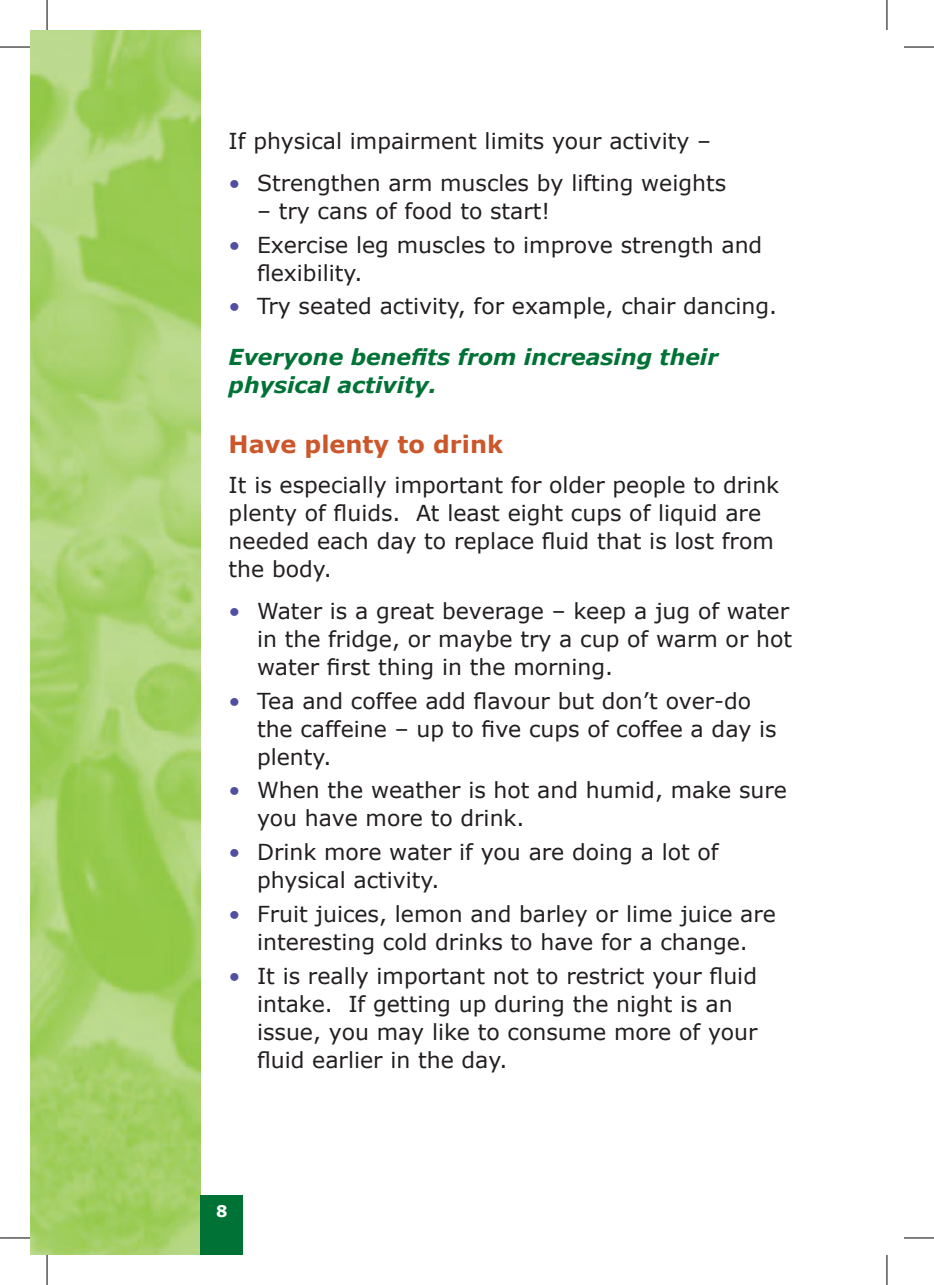
<style>
.page{position:relative;width:934px;height:1285px;background:#fff}
.page>*{position:absolute;margin:0;border:0;box-sizing:border-box;transform-origin:0 0}
.t1{font:700 24px "Verdana";color:#cb572b}
.t2{font:22px/28px "Verdana";color:#231f20}
.t3{font:italic 700 22px/28px "Verdana";color:#007236}
.t4{font:700 16px "Verdana";color:#fff}
.s1{color:#504fa1}
</style>
<div class="page">
<img style="left:30px;top:30px;width:170px;height:1225px">
<div style="left:200px;top:1195px;width:43px;height:60px;background:#007236"></div>
<hr style="left:0;top:47px;width:30px;height:1px;background:#000">
<hr style="left:903px;top:47px;width:30px;height:1px;background:#000">
<hr style="left:0;top:1237px;width:30px;height:1px;background:#000">
<hr style="left:903px;top:1237px;width:30px;height:1px;background:#000">
<hr style="left:47px;top:0;width:1px;height:30px;background:#000">
<hr style="left:47px;top:1255px;width:1px;height:30px;background:#000">
<hr style="left:886px;top:0;width:1px;height:30px;background:#000">
<hr style="left:886px;top:1255px;width:1px;height:30px;background:#000">
<p class="t2" style="left:228px;top:126px;width:484px">If physical impairment limits your activity –</p>
<p class="t2" style="left:228px;top:168px;width:499px"><span class="s1">•</span> Strengthen arm muscles by lifting weights</p>
<p class="t2" style="left:257px;top:196px;width:294px">– try cans of food to start!</p>
<p class="t2" style="left:257px;top:230px;width:506px;text-indent:-28px"><span class="s1">•</span> Exercise leg muscles to improve strength and flexibility.</p>
<p class="t2" style="left:228px;top:292px;width:550px"><span class="s1">•</span> Try seated activity, for example, chair dancing.</p>
<p class="t3" style="left:228px;top:342px;width:491px">Everyone benefits from increasing their physical activity.</p>
<p class="t1" style="left:228px;top:429px;width:276px">Have plenty to drink</p>
<p class="t2" style="left:228px;top:470px;width:552px">It is especially important for older people to drink plenty of fluids. At least eight cups of liquid are needed each day to replace fluid that is lost from the body.</p>
<p class="t2" style="left:257px;top:596px;width:536px;text-indent:-28px"><span class="s1">•</span> Water is a great beverage – keep a jug of water in the fridge, or maybe try a cup of warm or hot water first thing in the morning.</p>
<p class="t2" style="left:257px;top:686px;width:521px;text-indent:-28px"><span class="s1">•</span> Tea and coffee add flavour but don’t over-do the caffeine – up to five cups of coffee a day is plenty.</p>
<p class="t2" style="left:257px;top:775px;width:531px;text-indent:-28px"><span class="s1">•</span> When the weather is hot and humid, make sure you have more to drink.</p>
<p class="t2" style="left:257px;top:837px;width:463px;text-indent:-28px"><span class="s1">•</span> Drink more water if you are doing a lot of physical activity.</p>
<p class="t2" style="left:228px;top:899px;width:548px;text-align:center"><span class="s1">•</span> Fruit juices, lemon and barley or lime juice are interesting cold drinks to have for a change.</p>
<p class="t2" style="left:257px;top:960px;width:502px;text-indent:-28px"><span class="s1">•</span> It is really important not to restrict your fluid intake. If getting up during the night is an issue, you may like to consume more of your fluid earlier in the day.</p>
<p class="t4" style="left:216px;top:1200px;width:13px">8</p>
</div>
